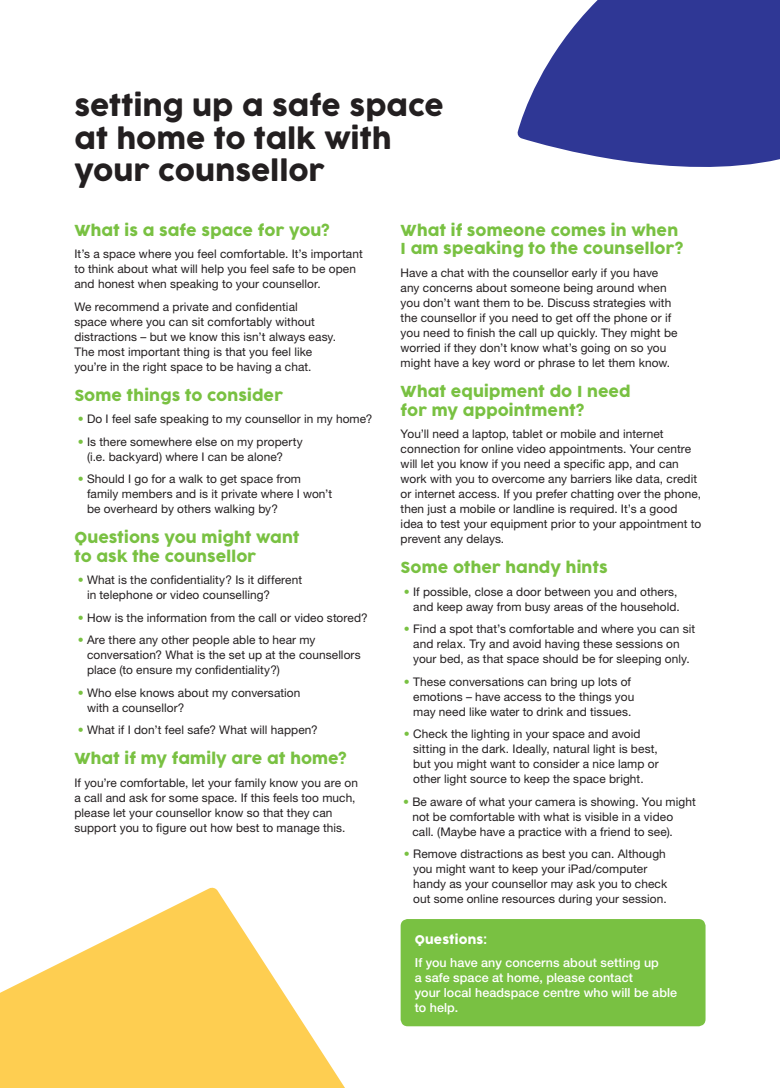
<style>
.page{position:relative;width:780px;height:1088px;background:#fff}
.page>*{position:absolute;margin:0;border:0;box-sizing:border-box;transform-origin:0 0}
.t1{font:27.5px/32.5px "Cocogoose Pro";letter-spacing:.005em;color:#231f20}
.t2{font:15px/18.8px "Cocogoose Pro";letter-spacing:.01em;color:#79c142}
.t3{font:500 12.5px/15px "Helvetica Neue LT Std";letter-spacing:.005em;color:#fff}
.t4{font:11.88px/15px "Helvetica Neue LT Std";letter-spacing:.005em;color:#231f20}
.t5{font:11.88px "Cocogoose Pro";letter-spacing:.02em;color:#fff}
.s1{color:#79c142}
</style>
<div class="page">
<div style="left:400px;top:919px;width:305px;height:107px;background:#79c142;border-radius:7px"></div>
<svg style="left:517px;top:0;width:263px;height:167px;background:#4d54a4"></svg>
<svg style="left:0;top:887px;width:345px;height:201px;fill:#fece51"></svg>
<p class="t1" style="left:74px;top:91px;width:371px">setting up a safe space at home to talk with your counsellor</p>
<p class="t2" style="left:74px;top:221px;width:257px">What is a safe space for you?</p>
<p class="t4" style="left:74px;top:246px;width:290px">It’s a space where you feel comfortable. It’s important to think about what will help you feel safe to be open and honest when speaking to your counsellor.</p>
<p class="t4" style="left:74px;top:299px;width:263px">We recommend a private and confidential<br>space where you can sit comfortably without distractions – but we know this isn’t always easy.<br>The most important thing is that you feel like you’re in the right space to be having a chat.</p>
<p class="t2" style="left:74px;top:386px;width:210px">Some things to consider</p>
<p class="t4" style="left:78px;top:411px;width:296px"><span class="s1">•</span> Do I feel safe speaking to my counsellor in my home?</p>
<p class="t4" style="left:87px;top:434px;width:217px;text-indent:-9px"><span class="s1">•</span> Is there somewhere else on my property (i.e. backyard) where I can be alone?</p>
<p class="t4" style="left:87px;top:471px;width:247px;text-indent:-9px"><span class="s1">•</span> Should I go for a walk to get space from family members and is it private where I won’t be overheard by others walking by?</p>
<p class="t2" style="left:74px;top:529px;width:227px">Questions you might want to ask the counsellor</p>
<p class="t4" style="left:87px;top:572px;width:216px;text-indent:-9px"><span class="s1">•</span> What is the confidentiality? Is it different in telephone or video counselling?</p>
<p class="t4" style="left:78px;top:610px;width:291px"><span class="s1">•</span> How is the information from the call or video stored?</p>
<p class="t4" style="left:87px;top:632px;width:275px;text-indent:-9px"><span class="s1">•</span> Are there any other people able to hear my conversation? What is the set up at the counsellors place (to ensure my confidentiality?)</p>
<p class="t4" style="left:87px;top:685px;width:215px;text-indent:-9px"><span class="s1">•</span> Who else knows about my conversation with a counsellor?</p>
<p class="t4" style="left:78px;top:722px;width:241px"><span class="s1">•</span> What if I don’t feel safe? What will happen?</p>
<p class="t2" style="left:74px;top:750px;width:274px">What if my family are at home?</p>
<p class="t4" style="left:74px;top:775px;width:285px">If you’re comfortable, let your family know you are on a call and ask for some space. If this feels too much, please let your counsellor know so that they can support you to figure out how best to manage this.</p>
<p class="t2" style="left:400px;top:221px;width:284px">What if someone comes in when<br>I am speaking to the counsellor?</p>
<p class="t4" style="left:400px;top:265px;width:278px">Have a chat with the counsellor early if you have any concerns about someone being around when you don’t want them to be. Discuss strategies with the counsellor if you need to get off the phone or if you need to finish the call up quickly. They might be worried if they don’t know what’s going on so you might have a key word or phrase to let them know.</p>
<p class="t2" style="left:400px;top:382px;width:231px">What equipment do I need for my appointment?</p>
<p class="t4" style="left:400px;top:426px;width:302px">You’ll need a laptop, tablet or mobile and internet connection for online video appointments. Your centre will let you know if you need a specific app, and can work with you to overcome any barriers like data, credit or internet access. If you prefer chatting over the phone, then just a mobile or landline is required. It’s a good idea to test your equipment prior to your appointment to prevent any delays.</p>
<p class="t2" style="left:400px;top:559px;width:208px">Some other handy hints</p>
<p class="t4" style="left:404px;top:584px;width:277px;text-align:right"><span class="s1">•</span> If possible, close a door between you and others, and keep away from busy areas of the household.</p>
<p class="t4" style="left:404px;top:621px;width:293px;text-align:center"><span class="s1">•</span> Find a spot that’s comfortable and where you can sit and relax. Try and avoid having these sessions on your bed, as that space should be for sleeping only.</p>
<p class="t4" style="left:413px;top:674px;width:222px;text-indent:-9px"><span class="s1">•</span> These conversations can bring up lots of emotions – have access to the things you may need like water to drink and tissues.</p>
<p class="t4" style="left:413px;top:726px;width:247px;text-indent:-9px"><span class="s1">•</span> Check the lighting in your space and avoid sitting in the dark. Ideally, natural light is best, but you might want to consider a nice lamp or other light source to keep the space bright.</p>
<p class="t4" style="left:412px;top:794px;width:285px;text-indent:-9px"><span class="s1">•</span> Be aware of what your camera is showing. You might not be comfortable with what is visible in a video call. (Maybe have a practice with a friend to see).</p>
<p class="t4" style="left:413px;top:846px;width:255px;text-indent:-9px"><span class="s1">•</span> Remove distractions as best you can. Although you might want to keep your iPad/computer handy as your counsellor may ask you to check out some online resources during your session.</p>
<p class="t5" style="left:415px;top:932px;width:74px">Questions:</p>
<p class="t3" style="left:415px;top:955px;width:264px">If you have any concerns about setting up<br>a safe space at home, please contact<br>your local headspace centre who will be able to help.</p>
</div>
